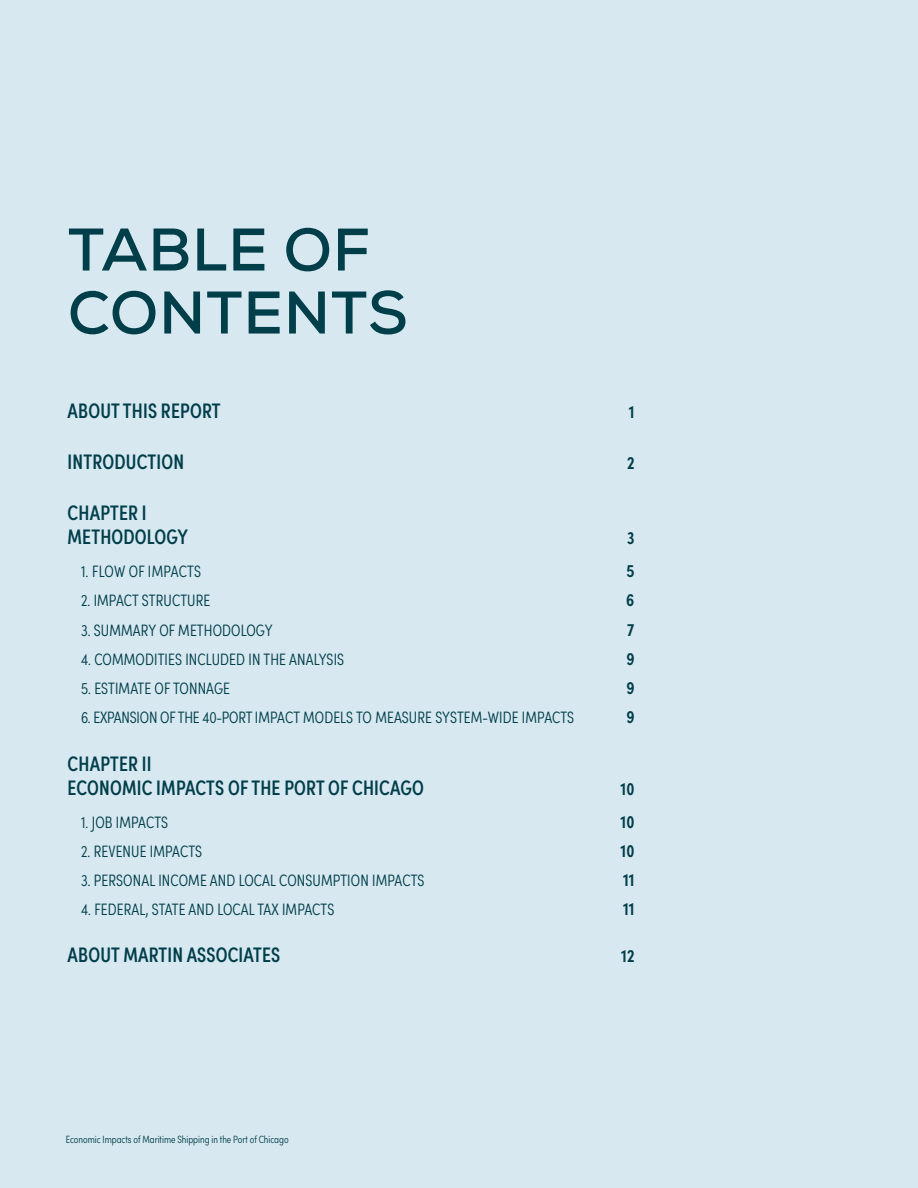
<style>
.page{position:relative;width:918px;height:1188px;background:#d7e8f0}
.page>*{position:absolute;margin:0;border:0;box-sizing:border-box;transform-origin:0 0}
.t1{font:700 60px/63px "Nexa";letter-spacing:.015em;color:#003e4a}
.t2{font:500 21px/24px "Sofia Pro Condensed";letter-spacing:.01em;color:#003e4a}
.t3{font:600 18px "Sofia Pro Condensed";letter-spacing:.01em;color:#003e4a}
.t4{font:300 16.5px "Sofia Pro Condensed";letter-spacing:.01em;color:#003e4a}
.t5{font:300 10.5px "Sofia Pro Condensed";color:#003e4a}
</style>
<div class="page">
<h1 class="t1" style="left:68px;top:218px;width:341px">TABLE OF<br>CONTENTS</h1>
<p class="t2" style="left:68px;top:398px;width:155px">ABOUT THIS REPORT</p>
<p class="t3" style="left:629px;top:398px;width:7px">1</p>
<p class="t2" style="left:68px;top:449px;width:118px">INTRODUCTION</p>
<p class="t3" style="left:627px;top:449px;width:9px">2</p>
<p class="t2" style="left:68px;top:500px;width:122px">CHAPTER I<br>METHODOLOGY</p>
<p class="t3" style="left:627px;top:524px;width:9px">3</p>
<p class="t4" style="left:81px;top:560px;width:122px">1. FLOW OF IMPACTS</p>
<p class="t3" style="left:626px;top:557px;width:10px">5</p>
<p class="t4" style="left:81px;top:589px;width:131px">2. IMPACT STRUCTURE</p>
<p class="t3" style="left:626px;top:587px;width:10px">6</p>
<p class="t4" style="left:81px;top:618px;width:193px">3. SUMMARY OF METHODOLOGY</p>
<p class="t3" style="left:627px;top:616px;width:9px">7</p>
<p class="t4" style="left:81px;top:647px;width:265px">4. COMMODITIES INCLUDED IN THE ANALYSIS</p>
<p class="t3" style="left:626px;top:645px;width:10px">9</p>
<p class="t4" style="left:81px;top:676px;width:151px">5. ESTIMATE OF TONNAGE</p>
<p class="t3" style="left:626px;top:674px;width:10px">9</p>
<p class="t4" style="left:81px;top:706px;width:495px">6. EXPANSION OF THE 40-PORT IMPACT MODELS TO MEASURE SYSTEM-WIDE IMPACTS</p>
<p class="t3" style="left:626px;top:704px;width:10px">9</p>
<p class="t2" style="left:68px;top:750px;width:358px">CHAPTER II<br>ECONOMIC IMPACTS OF THE PORT OF CHICAGO</p>
<p class="t3" style="left:621px;top:775px;width:15px">10</p>
<p class="t4" style="left:81px;top:810px;width:89px">1. JOB IMPACTS</p>
<p class="t3" style="left:621px;top:808px;width:15px">10</p>
<p class="t4" style="left:81px;top:839px;width:123px">2. REVENUE IMPACTS</p>
<p class="t3" style="left:621px;top:837px;width:15px">10</p>
<p class="t4" style="left:81px;top:868px;width:345px">3. PERSONAL INCOME AND LOCAL CONSUMPTION IMPACTS</p>
<p class="t3" style="left:623px;top:866px;width:13px">11</p>
<p class="t4" style="left:81px;top:898px;width:255px">4. FEDERAL, STATE AND LOCAL TAX IMPACTS</p>
<p class="t3" style="left:623px;top:895px;width:13px">11</p>
<p class="t2" style="left:68px;top:942px;width:214px">ABOUT MARTIN ASSOCIATES</p>
<p class="t3" style="left:621px;top:943px;width:15px">12</p>
<p class="t5" style="left:66px;top:1132px;width:224px">Economic Impacts of Maritime Shipping in the Port of Chicago</p>
</div>
